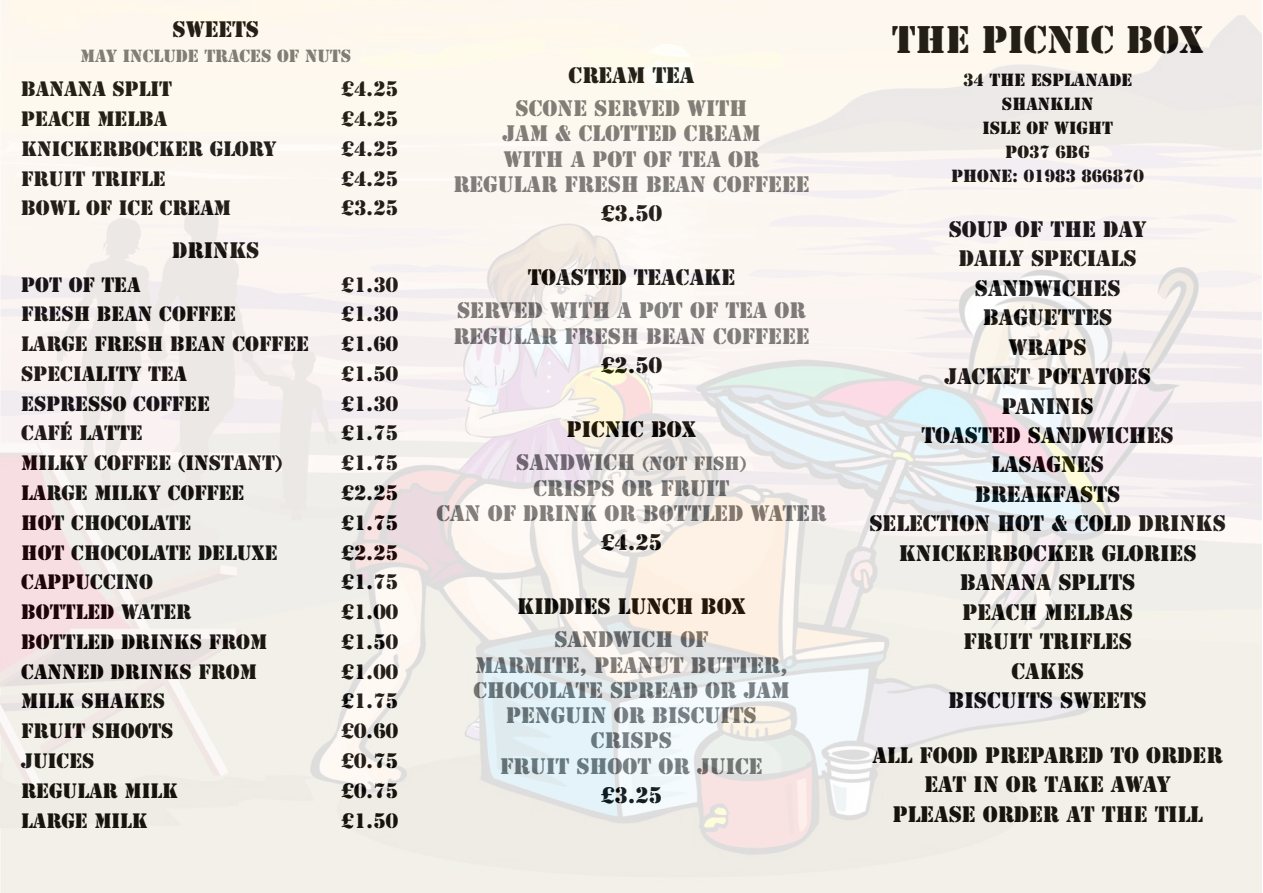
<style>
.page{position:relative;width:1263px;height:893px;background:#fff}
.page>*{position:absolute;margin:0;border:0;box-sizing:border-box;transform-origin:0 0}
.t1{font:36px "Stencil Std";color:#000}
.t2{font:21px/29.4px "Stencil Std";color:#000;text-align:center}
.t3{font:21px/25.2px "Stencil Std";color:#6d6f71;text-align:center}
.t4{font:19.5px "Stencil Std";color:#000}
.t5{font:18px "Stencil Std";color:#6d6f71}
.t6{font:16.5px/24px "Stencil Std";color:#000;text-align:center}
.t7{font:16.5px "Stencil Std";color:#6d6f71}
.s1{font-size:21px}
</style>
<div class="page">
<img style="left:0;top:0;width:1261px;height:893px">
<p class="t2" style="left:172px;top:15px;width:88px">SWEETS</p>
<p class="t7" style="left:81px;top:45px;width:272px">MAY INCLUDE TRACES OF NUTS</p>
<p class="t4" style="left:21px;top:76px;width:152px">BANANA SPLIT</p>
<p class="t4" style="left:341px;top:76px;width:58px">£4.25</p>
<p class="t4" style="left:21px;top:106px;width:148px">PEACH MELBA</p>
<p class="t4" style="left:341px;top:106px;width:58px">£4.25</p>
<p class="t4" style="left:21px;top:136px;width:257px">KNICKERBOCKER GLORY</p>
<p class="t4" style="left:341px;top:136px;width:58px">£4.25</p>
<p class="t4" style="left:21px;top:166px;width:146px">FRUIT TRIFLE</p>
<p class="t4" style="left:341px;top:166px;width:58px">£4.25</p>
<p class="t4" style="left:21px;top:195px;width:211px">BOWL OF ICE CREAM</p>
<p class="t4" style="left:341px;top:195px;width:58px">£3.25</p>
<p class="t2" style="left:172px;top:235px;width:89px">DRINKS</p>
<p class="t4" style="left:21px;top:272px;width:121px">POT OF TEA</p>
<p class="t4" style="left:341px;top:272px;width:58px">£1.30</p>
<p class="t4" style="left:21px;top:301px;width:216px">FRESH BEAN COFFEE</p>
<p class="t4" style="left:341px;top:301px;width:58px">£1.30</p>
<p class="t4" style="left:21px;top:331px;width:289px">LARGE FRESH BEAN COFFEE</p>
<p class="t4" style="left:341px;top:331px;width:58px">£1.60</p>
<p class="t4" style="left:21px;top:361px;width:167px">SPECIALITY TEA</p>
<p class="t4" style="left:341px;top:361px;width:58px">£1.50</p>
<p class="t4" style="left:21px;top:391px;width:190px">ESPRESSO COFFEE</p>
<p class="t4" style="left:341px;top:391px;width:58px">£1.30</p>
<p class="t4" style="left:21px;top:421px;width:123px">CAFÉ LATTE</p>
<p class="t4" style="left:341px;top:421px;width:58px">£1.75</p>
<p class="t4" style="left:21px;top:450px;width:263px">MILKY COFFEE (INSTANT)</p>
<p class="t4" style="left:341px;top:450px;width:58px">£1.75</p>
<p class="t4" style="left:21px;top:480px;width:225px">LARGE MILKY COFFEE</p>
<p class="t4" style="left:341px;top:480px;width:58px">£2.25</p>
<p class="t4" style="left:21px;top:510px;width:172px">HOT CHOCOLATE</p>
<p class="t4" style="left:341px;top:510px;width:58px">£1.75</p>
<p class="t4" style="left:21px;top:540px;width:258px">HOT CHOCOLATE DELUXE</p>
<p class="t4" style="left:341px;top:540px;width:58px">£2.25</p>
<p class="t4" style="left:21px;top:569px;width:133px">CAPPUCCINO</p>
<p class="t4" style="left:341px;top:569px;width:58px">£1.75</p>
<p class="t4" style="left:21px;top:599px;width:172px">BOTTLED WATER</p>
<p class="t4" style="left:341px;top:599px;width:58px">£1.00</p>
<p class="t4" style="left:21px;top:629px;width:247px">BOTTLED DRINKS FROM</p>
<p class="t4" style="left:341px;top:629px;width:58px">£1.50</p>
<p class="t4" style="left:21px;top:659px;width:237px">CANNED DRINKS FROM</p>
<p class="t4" style="left:341px;top:659px;width:58px">£1.00</p>
<p class="t4" style="left:21px;top:689px;width:145px">MILK SHAKES</p>
<p class="t4" style="left:341px;top:689px;width:58px">£1.75</p>
<p class="t4" style="left:21px;top:718px;width:154px">FRUIT SHOOTS</p>
<p class="t4" style="left:341px;top:718px;width:58px">£0.60</p>
<p class="t4" style="left:21px;top:748px;width:75px">JUICES</p>
<p class="t4" style="left:341px;top:748px;width:58px">£0.75</p>
<p class="t4" style="left:21px;top:778px;width:158px">REGULAR MILK</p>
<p class="t4" style="left:341px;top:778px;width:58px">£0.75</p>
<p class="t4" style="left:21px;top:808px;width:128px">LARGE MILK</p>
<p class="t4" style="left:341px;top:808px;width:58px">£1.50</p>
<p class="t2" style="left:568px;top:60px;width:127px">CREAM TEA</p>
<p class="t3" style="left:453px;top:96px;width:358px">SCONE SERVED WITH<br>JAM &amp; CLOTTED CREAM<br>WITH A POT OF TEA OR<br>REGULAR FRESH BEAN COFFEEE</p>
<p class="t2" style="left:601px;top:199px;width:62px">£3.50</p>
<p class="t2" style="left:528px;top:262px;width:209px">TOASTED TEACAKE</p>
<p class="t3" style="left:453px;top:298px;width:358px;text-align:left">SERVED WITH A POT OF TEA OR<br>REGULAR FRESH BEAN COFFEEE</p>
<p class="t2" style="left:601px;top:351px;width:62px">£2.50</p>
<p class="t2" style="left:567px;top:414px;width:131px">PICNIC BOX</p>
<p class="t5" style="left:516px;top:452px;width:232px"><span class="s1">SANDWICH</span> (NOT FISH)</p>
<p class="t3" style="left:436px;top:475px;width:392px">CRISPS OR FRUIT<br>CAN OF DRINK OR BOTTLED WATER</p>
<p class="t2" style="left:601px;top:528px;width:62px">£4.25</p>
<p class="t2" style="left:517px;top:591px;width:230px">KIDDIES LUNCH BOX</p>
<p class="t3" style="left:473px;top:627px;width:317px">SANDWICH OF<br>MARMITE, PEANUT BUTTER,<br>CHOCOLATE SPREAD OR JAM<br>PENGUIN OR BISCUITS<br>CRISPS<br>FRUIT SHOOT OR JUICE</p>
<p class="t2" style="left:601px;top:781px;width:62px">£3.25</p>
<h1 class="t1" style="left:892px;top:16px;width:314px">THE PICNIC BOX</h1>
<p class="t6" style="left:951px;top:68px;width:194px">34 THE ESPLANADE<br>SHANKLIN<br>ISLE OF WIGHT<br>PO37 6BG<br>PHONE: 01983 866870</p>
<p class="t2" style="left:869px;top:215px;width:358px">SOUP OF THE DAY<br>DAILY SPECIALS<br>SANDWICHES<br>BAGUETTES<br>WRAPS<br>JACKET POTATOES<br>PANINIS<br>TOASTED SANDWICHES<br>LASAGNES<br>BREAKFASTS<br>SELECTION HOT &amp; COLD DRINKS<br>KNICKERBOCKER GLORIES<br>BANANA SPLITS<br>PEACH MELBAS<br>FRUIT TRIFLES<br>CAKES<br>BISCUITS SWEETS</p>
<p class="t2" style="left:873px;top:741px;width:352px">ALL FOOD PREPARED TO ORDER<br>EAT IN OR TAKE AWAY<br>PLEASE ORDER AT THE TILL</p>
</div>
